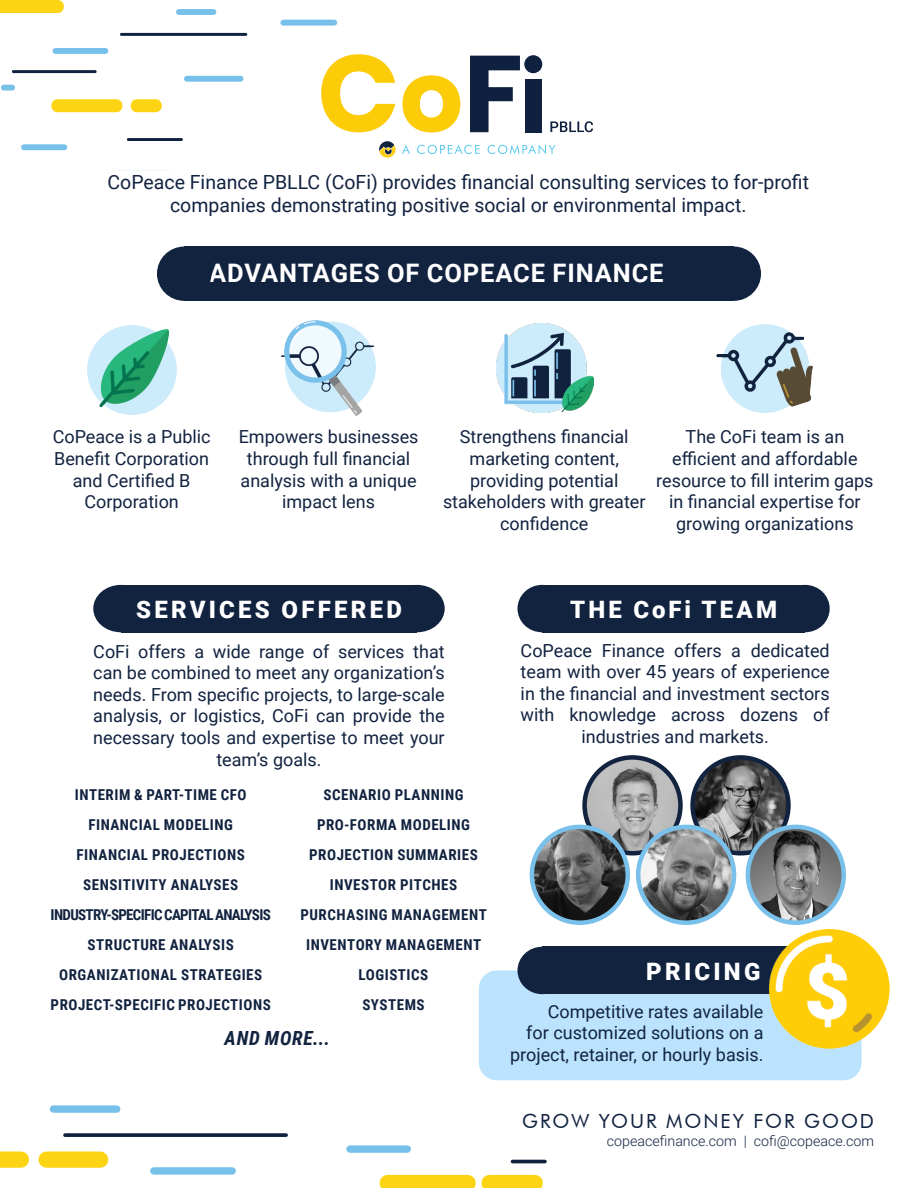
<style>
.page{position:relative;width:918px;height:1188px;background:#fff}
.page>*{position:absolute;margin:0;border:0;box-sizing:border-box;transform-origin:0 0}
.t1{font:700 25.5px "Roboto";letter-spacing:.035em;color:#fff}
.t2{font:900 24px "Roboto";letter-spacing:.135em;color:#fff}
.t3{font:19.5px/23.4px "Roboto";color:#122340;text-align:center}
.t4{font:19.5px "Futura BT";letter-spacing:.1em;color:#122340}
.t5{font:italic 700 19.5px "Roboto Condensed";letter-spacing:.035em;color:#122340}
.t6{font:18px/21.6px "Roboto";color:#122340;text-align:center}
.t7{font:700 15px/30px "Roboto Condensed";letter-spacing:.035em;color:#122340;text-align:center}
.t8{font:700 15px "Roboto Condensed";letter-spacing:-.045em;color:#122340}
.t9{font:300 14.25px "Roboto";color:#122340}
</style>
<div class="page">
<hr style="left:119px;top:171px;width:51px;height:1px;background:#77c0ea">
<div style="left:55px;top:48px;width:51px;height:6px;background:#77c0ea"></div>
<div style="left:179px;top:9px;width:35px;height:6px;background:#77c0ea"></div>
<div style="left:187px;top:76px;width:54px;height:6px;background:#77c0ea"></div>
<div style="left:283px;top:20px;width:52px;height:5px;background:#77c0ea"></div>
<hr style="left:0;top:207px;width:33px;height:1px;background:#77c0ea">
<div style="left:24px;top:144px;width:41px;height:6px;background:#77c0ea"></div>
<div style="left:4px;top:85px;width:8px;height:5px;background:#77c0ea"></div>
<div style="left:57px;top:100px;width:60px;height:12px;background:#fcd413"></div>
<div style="left:0;top:0;width:58px;height:13px;background:#fcd413"></div>
<hr style="left:128px;top:138px;width:54px;height:3px;background:#0f213f">
<hr style="left:13px;top:70px;width:82px;height:3px;background:#0f213f">
<hr style="left:121px;top:33px;width:125px;height:3px;background:#0f213f">
<div style="left:136px;top:100px;width:20px;height:12px;background:#fcd413"></div>
<div style="left:154px;top:1167px;width:78px;height:8px;background:#77c0ea"></div>
<hr style="left:286px;top:1187px;width:78px;height:1px;background:#77c0ea">
<hr style="left:151px;top:1187px;width:77px;height:1px;background:#77c0ea">
<div style="left:53px;top:1105px;width:64px;height:8px;background:#77c0ea"></div>
<div style="left:350px;top:1145px;width:57px;height:8px;background:#77c0ea"></div>
<div style="left:490px;top:1175px;width:45px;height:13px;background:#fcd413"></div>
<div style="left:388px;top:1175px;width:80px;height:13px;background:#fcd413"></div>
<hr style="left:619px;top:1187px;width:36px;height:1px;background:#fcd413">
<div style="left:47px;top:1151px;width:53px;height:17px;background:#fcd413"></div>
<div style="left:0;top:1151px;width:21px;height:17px;background:#fcd413"></div>
<hr style="left:341px;top:1187px;width:45px;height:1px;background:#0f213f">
<hr style="left:513px;top:1160px;width:32px;height:3px;background:#0f213f">
<hr style="left:430px;top:1187px;width:202px;height:1px;background:#0f213f">
<svg style="left:65px;top:1133px;width:221px;height:4px"></svg>
<img style="left:693px;top:757px;width:95px;height:96px;border-radius:48px">
<div style="left:690px;top:755px;width:101px;height:101px;border:4px solid #122340;border-radius:50%"></div>
<img style="left:748px;top:827px;width:96px;height:96px;border-radius:47px">
<div style="left:746px;top:825px;width:100px;height:100px;border:4px solid #79c0ea;border-radius:50%"></div>
<img style="left:585px;top:757px;width:95px;height:96px;border-radius:48px">
<div style="left:582px;top:755px;width:101px;height:101px;border:4px solid #122340;border-radius:50%"></div>
<div style="left:479px;top:970px;width:383px;height:110px;background:#bbe3fd;border-radius:18px"></div>
<div style="left:517px;top:585px;width:50px;height:47px;background:#122340;border-radius:50%"></div>
<div style="left:564px;top:585px;width:241px;height:47px;background:#122340"></div>
<div style="left:781px;top:585px;width:49px;height:47px;background:#122340;border-radius:50%"></div>
<div style="left:93px;top:585px;width:56px;height:47px;background:#122340;border-radius:50%"></div>
<div style="left:146px;top:585px;width:271px;height:47px;background:#122340"></div>
<div style="left:389px;top:585px;width:56px;height:47px;background:#122340;border-radius:50%"></div>
<div style="left:517px;top:947px;width:50px;height:47px;background:#122340;border-radius:50%"></div>
<div style="left:564px;top:947px;width:241px;height:47px;background:#122340"></div>
<div style="left:184px;top:247px;width:550px;height:54px;background:#122340"></div>
<svg style="left:470px;top:56px;width:50px;height:76px"></svg>
<div style="left:525px;top:79px;width:17px;height:53px;background:#0f213f"></div>
<svg style="left:321px;top:54px;width:74px;height:78px"></svg>
<svg style="left:403px;top:75px;width:57px;height:58px"></svg>
<div style="left:524px;top:55px;width:18px;height:18px;background:#0f213f;border-radius:50%"></div>
<svg style="left:550px;top:121px;width:43px;height:11px"></svg>
<svg style="left:379px;top:141px;width:17px;height:17px"></svg>
<svg style="left:402px;top:145px;width:8px;height:9px"></svg>
<svg style="left:417px;top:145px;width:63px;height:9px"></svg>
<svg style="left:488px;top:145px;width:68px;height:9px"></svg>
<div style="left:707px;top:247px;width:54px;height:54px;background:#122340;border-radius:50%"></div>
<div style="left:157px;top:247px;width:54px;height:54px;background:#122340;border-radius:50%"></div>
<img style="left:281px;top:320px;width:95px;height:96px">
<img style="left:497px;top:324px;width:96px;height:89px">
<img style="left:770px;top:929px;width:120px;height:120px">
<img style="left:638px;top:827px;width:96px;height:96px;border-radius:48px">
<div style="left:636px;top:825px;width:100px;height:100px;border:4px solid #79c0ea;border-radius:50%"></div>
<img style="left:532px;top:827px;width:96px;height:96px;border-radius:48px">
<div style="left:530px;top:825px;width:100px;height:100px;border:4px solid #79c0ea;border-radius:50%"></div>
<img style="left:87px;top:326px;width:89px;height:89px">
<img style="left:716px;top:324px;width:96px;height:88px">
<p class="t3" style="left:108px;top:169px;width:703px">CoPeace Finance PBLLC (CoFi) provides financial consulting services to for-profit companies demonstrating positive social or environmental impact.</p>
<p class="t1" style="left:209px;top:255px;width:456px">ADVANTAGES OF COPEACE FINANCE</p>
<p class="t6" style="left:53px;top:426px;width:159px">CoPeace is a Public</p>
<p class="t6" style="left:54px;top:447px;width:156px">Benefit Corporation and Certified B<br>Corporation</p>
<p class="t6" style="left:239px;top:426px;width:181px">Empowers businesses through full financial analysis with a unique impact lens</p>
<p class="t6" style="left:443px;top:426px;width:204px">Strengthens financial marketing content, providing potential stakeholders with greater confidence</p>
<p class="t6" style="left:656px;top:426px;width:219px">The CoFi team is an efficient and affordable resource to fill interim gaps in financial expertise for growing organizations</p>
<p class="t2" style="left:136px;top:592px;width:267px">SERVICES OFFERED</p>
<p class="t2" style="left:570px;top:592px;width:209px">THE CoFi TEAM</p>
<p class="t6" style="left:93px;top:640px;width:353px">CoFi offers a wide range of services that can be combined to meet any organization’s needs. From specific projects, to large-scale analysis, or logistics, CoFi can provide the necessary tools and expertise to meet your team’s goals.</p>
<p class="t6" style="left:521px;top:639px;width:311px">CoPeace Finance offers a dedicated team with over 45 years of experience in the financial and investment sectors with knowledge across dozens of industries and markets.</p>
<p class="t7" style="left:75px;top:779px;width:173px">INTERIM &amp; PART-TIME CFO</p>
<p class="t7" style="left:88px;top:809px;width:146px">FINANCIAL MODELING</p>
<p class="t7" style="left:77px;top:839px;width:170px">FINANCIAL PROJECTIONS</p>
<p class="t7" style="left:83px;top:869px;width:156px">SENSITIVITY ANALYSES</p>
<p class="t8" style="left:51px;top:904px;width:222px">INDUSTRY-SPECIFIC CAPITAL ANALYSIS</p>
<p class="t7" style="left:59px;top:929px;width:205px">STRUCTURE ANALYSIS<br>ORGANIZATIONAL STRATEGIES</p>
<p class="t7" style="left:51px;top:989px;width:222px">PROJECT-SPECIFIC PROJECTIONS</p>
<p class="t7" style="left:323px;top:779px;width:142px">SCENARIO PLANNING</p>
<p class="t7" style="left:317px;top:809px;width:154px">PRO-FORMA MODELING</p>
<p class="t7" style="left:309px;top:839px;width:170px">PROJECTION SUMMARIES</p>
<p class="t7" style="left:330px;top:869px;width:129px">INVESTOR PITCHES</p>
<p class="t7" style="left:300px;top:899px;width:188px">PURCHASING MANAGEMENT</p>
<p class="t7" style="left:306px;top:929px;width:177px">INVENTORY MANAGEMENT</p>
<p class="t7" style="left:359px;top:959px;width:71px">LOGISTICS</p>
<p class="t7" style="left:362px;top:989px;width:64px">SYSTEMS</p>
<p class="t6" style="left:510px;top:1000px;width:255px;text-align:right">Competitive rates available<br>for customized solutions on a project, retainer, or hourly basis.</p>
<p class="t2" style="left:646px;top:954px;width:116px">PRICING</p>
<p class="t5" style="left:225px;top:1024px;width:107px">AND MORE...</p>
<p class="t4" style="left:522px;top:1109px;width:353px">GROW YOUR MONEY FOR GOOD</p>
<p class="t9" style="left:607px;top:1131px;width:269px">copeacefinance.com | cofi@copeace.com</p>
</div>
